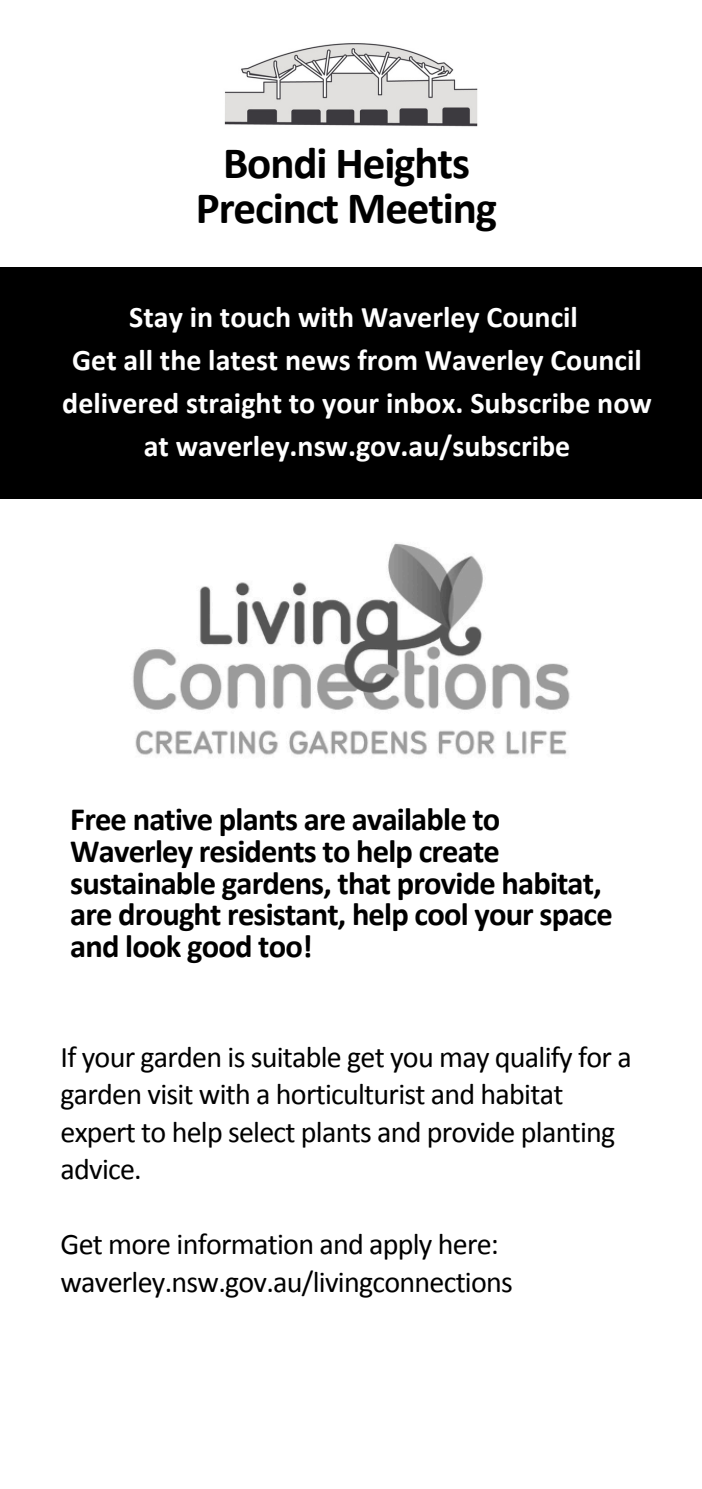
<style>
.page{position:relative;width:702px;height:1489px;background:#fff}
.page>*{position:absolute;margin:0;border:0;box-sizing:border-box;transform-origin:0 0}
.t1{font:700 45px/45px "Calibri";letter-spacing:-.025em;color:#000;text-align:center}
.t2{font:700 32.5px/32px "Calibri";letter-spacing:-.025em;color:#000}
.t3{font:30px/37.5px "Calibri";letter-spacing:-.025em;color:#000}
.t4{font:700 30px/43px "Calibri";color:#fff;text-align:center}
</style>
<div class="page">
<div style="left:0;top:267px;width:701px;height:232px;background:#000"></div>
<img style="left:224px;top:43px;width:254px;height:84px">
<img style="left:132px;top:543px;width:438px;height:212px">
<p class="t1" style="left:196px;top:140px;width:303px">Bondi Heights<br>Precinct Meeting</p>
<h2 class="t4" style="left:62px;top:295px;width:590px">Stay in touch with Waverley Council<br>Get all the latest news from Waverley Council delivered straight to your inbox. Subscribe now at waverley.nsw.gov.au/subscribe</h2>
<h2 class="t2" style="left:70px;top:803px;width:543px">Free native plants are available to Waverley residents to help create sustainable gardens, that provide habitat, are drought resistant, help cool your space and look good too!</h2>
<p class="t3" style="left:60px;top:1037px;width:572px">If your garden is suitable get you may qualify for a garden visit with a horticulturist and habitat expert to help select plants and provide planting advice.</p>
<p class="t3" style="left:60px;top:1225px;width:453px">Get more information and apply here: waverley.nsw.gov.au/livingconnections</p>
</div>
